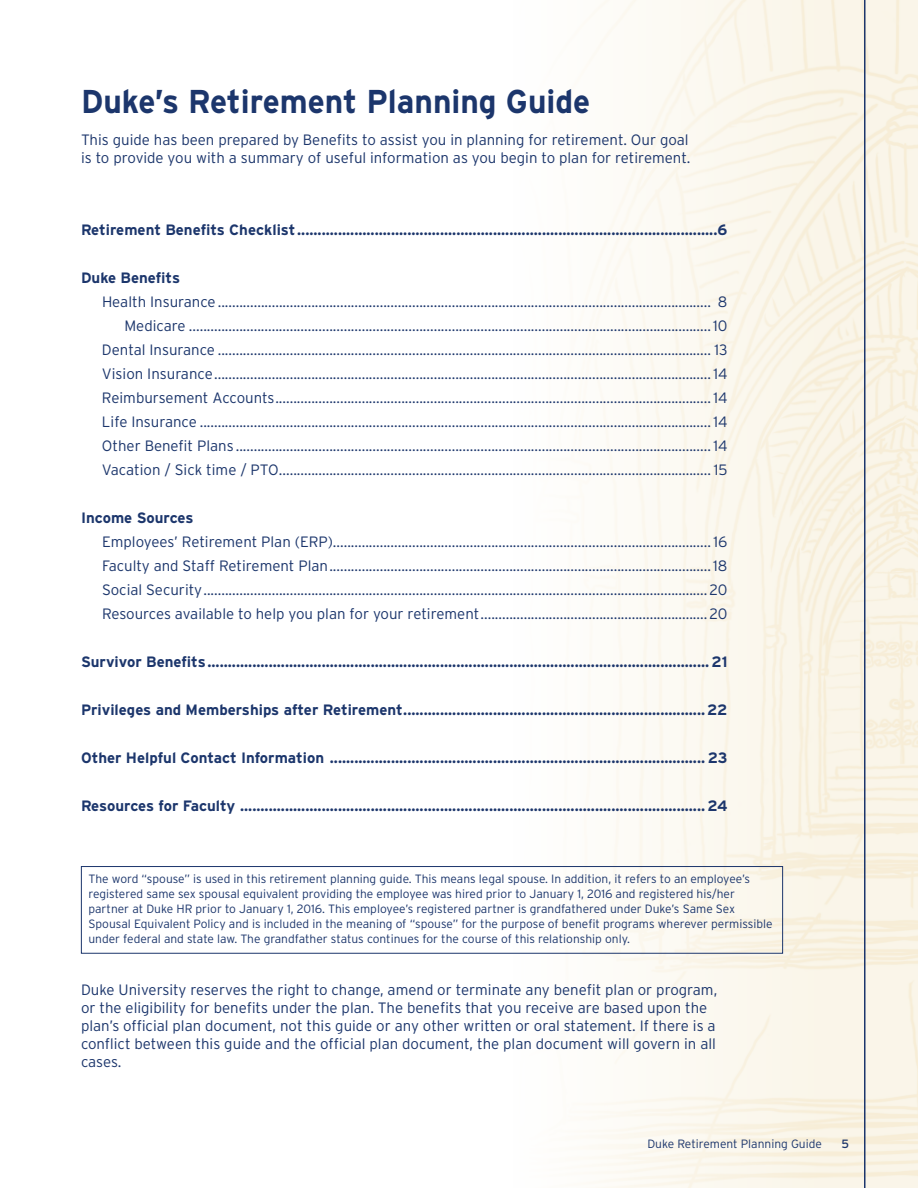
<style>
.page{position:relative;width:918px;height:1188px;background:#fff}
.page>*{position:absolute;margin:0;border:0;box-sizing:border-box;transform-origin:0 0}
.t1{font:700 33px "Interstate";color:#1c366c;scale:.96 1}
.t2{font:300 15px/18px "Interstate";color:#1c366c}
.t3{font:700 15px "Interstate";color:#1c366c}
.t4{font:300 12px/15px "Interstate";color:#1c366c}
.t5{font:12px "Interstate";color:#1c366c}
.s1{font-weight:700}
</style>
<div class="page">
<img style="left:589px;top:0;width:329px;height:1188px">
<hr style="left:864px;top:0;width:2px;height:1188px;background:#1c366c">
<div style="left:81px;top:866px;width:702px;height:88px;border:1px solid #1c366c"></div>
<p class="t1" style="left:81px;top:83px;width:532px">Duke’s Retirement Planning Guide</p>
<p class="t2" style="left:81px;top:130px;width:611px">This guide has been prepared by Benefts to assist you in planning for retirement. Our goal is to provide you with a summary of useful information as you begin to plan for retirement.</p>
<p class="t3" style="left:81px;top:221px;width:648px">Retirement Benefts Checklist .......................................................................................................6</p>
<p class="t2" style="left:102px;top:266px;width:627px;line-height:24px;text-indent:-21px"><span class="s1">Duke Benefts<br></span>Health Insurance ......................................................................................................................................... 8</p>
<p class="t2" style="left:124px;top:317px;width:604px">Medicare ................................................................................................................................................. 10</p>
<p class="t2" style="left:102px;top:341px;width:627px">Dental Insurance ......................................................................................................................................... 13</p>
<p class="t2" style="left:102px;top:365px;width:627px">Vision Insurance.......................................................................................................................................... 14</p>
<p class="t2" style="left:102px;top:389px;width:627px">Reimbursement Accounts......................................................................................................................... 14</p>
<p class="t2" style="left:102px;top:413px;width:627px">Life Insurance .............................................................................................................................................. 14</p>
<p class="t2" style="left:102px;top:437px;width:627px">Other Beneft Plans .................................................................................................................................... 14</p>
<p class="t2" style="left:102px;top:461px;width:627px">Vacation / Sick time / PTO........................................................................................................................ 15</p>
<p class="t2" style="left:102px;top:506px;width:627px;line-height:24px;text-indent:-21px"><span class="s1">Income Sources<br></span>Employees’ Retirement Plan (ERP)......................................................................................................... 16</p>
<p class="t2" style="left:102px;top:557px;width:627px">Faculty and Staff Retirement Plan..........................................................................................................18</p>
<p class="t2" style="left:102px;top:581px;width:627px">Social Security............................................................................................................................................ 20</p>
<p class="t2" style="left:102px;top:605px;width:627px">Resources available to help you plan for your retirement............................................................... 20</p>
<p class="t3" style="left:81px;top:653px;width:648px">Survivor Benefts...........................................................................................................................21</p>
<p class="t3" style="left:81px;top:701px;width:648px">Privileges and Memberships after Retirement.......................................................................... 22</p>
<p class="t3" style="left:81px;top:749px;width:648px">Other Helpful Contact Information ............................................................................................ 23</p>
<p class="t3" style="left:81px;top:797px;width:648px">Resources for Faculty .................................................................................................................. 24</p>
<p class="t4" style="left:88px;top:872px;width:686px">The word “spouse” is used in this retirement planning guide. This means legal spouse. In addition, it refers to an employee’s registered same sex spousal equivalent providing the employee was hired prior to January 1, 2016 and registered his/her partner at Duke HR prior to January 1, 2016. This employee’s registered partner is grandfathered under Duke’s Same Sex Spousal Equivalent Policy and is included in the meaning of “spouse” for the purpose of beneft programs wherever permissible under federal and state law. The grandfather status continues for the course of this relationship only.</p>
<p class="t2" style="left:81px;top:980px;width:638px">Duke University reserves the right to change, amend or terminate any beneft plan or program, or the eligibility for benefts under the plan. The benefts that you receive are based upon the plan’s offcial plan document, not this guide or any other written or oral statement. If there is a confict between this guide and the offcial plan document, the plan document will govern in all cases.</p>
<p class="t4" style="left:647px;top:1136px;width:176px">Duke Retirement Planning Guide</p>
<p class="t5" style="left:841px;top:1137px;width:9px">5</p>
</div>
